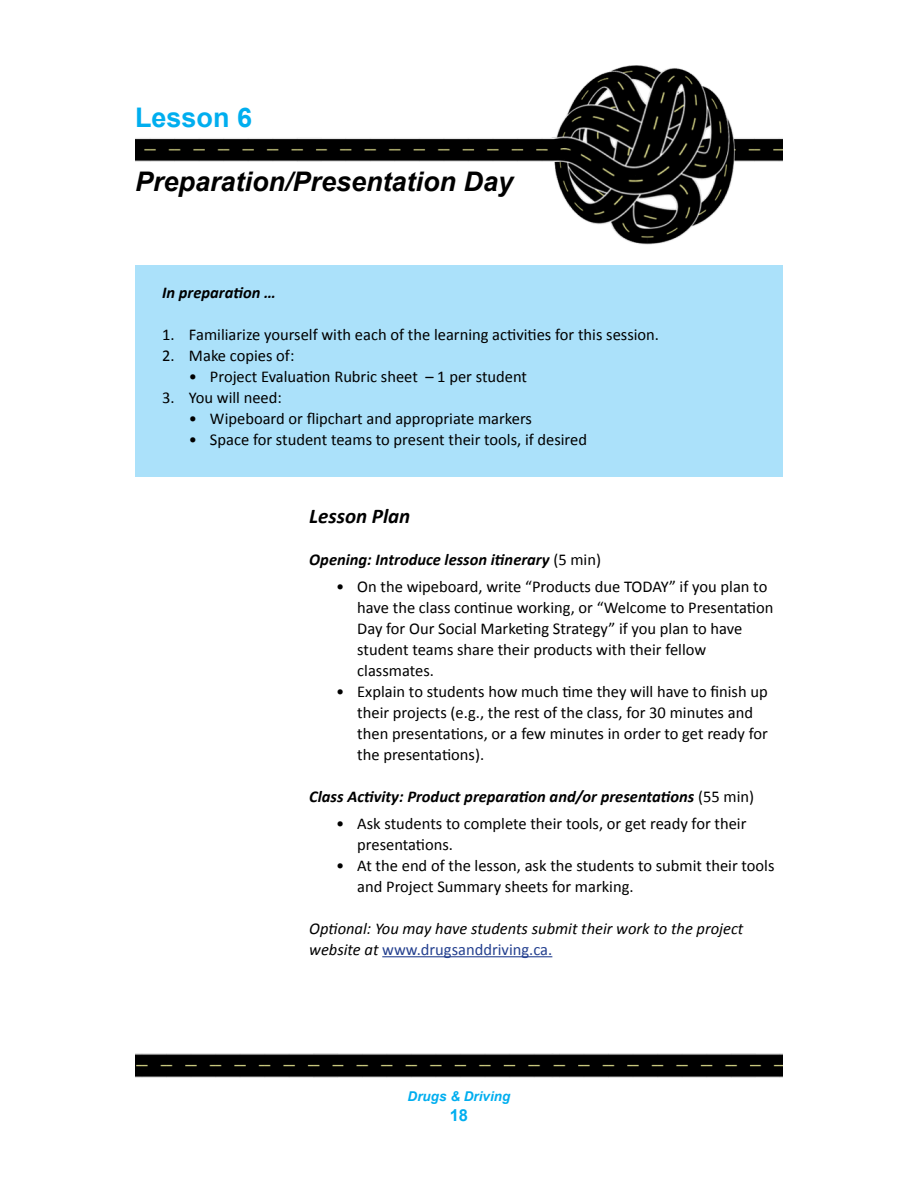
<style>
.page{position:relative;width:918px;height:1188px;background:#fff}
.page>*{position:absolute;margin:0;border:0;box-sizing:border-box;transform-origin:0 0}
.t1{font:italic 700 27px "Arial";color:#000}
.t2{font:700 27px "Arial";color:#00aeef}
.t3{font:italic 700 21px "Calibri";color:#000}
.t4{font:16.5px/21px "Calibri";color:#000}
.t5{font:italic 700 16.5px "Calibri";color:#000}
.t6{font:italic 16.5px/21px "Calibri";color:#000}
.t7{font:700 16.5px "Arial";color:#00aeef}
.t8{font:italic 700 13.5px "Arial";color:#00aeef}
.s1{font-weight:400;font-style:normal}
.s2{font-style:normal;color:#24408f}
</style>
<div class="page">
<img style="left:135px;top:1053px;width:648px;height:24px">
<hr style="left:382px;top:956px;width:170px;height:1px;background:#24408f">
<img style="left:135px;top:65px;width:648px;height:180px">
<div style="left:135px;top:265px;width:648px;height:212px;background:#abe1fa"></div>
<h1 class="t2" style="left:135px;top:99px;width:116px">Lesson 6</h1>
<h1 class="t1" style="left:135px;top:164px;width:380px">Preparation/Presentation Day</h1>
<p class="t5" style="left:162px;top:282px;width:115px">In preparation …</p>
<p class="t4" style="left:162px;top:323px;width:499px">1. Familiarize yourself with each of the learning activities for this session.</p>
<p class="t4" style="left:162px;top:344px;width:134px">2. Make copies of:</p>
<p class="t4" style="left:189px;top:365px;width:340px">• Project Evaluation Rubric sheet – 1 per student</p>
<p class="t4" style="left:162px;top:386px;width:121px">3. You will need:</p>
<p class="t4" style="left:189px;top:407px;width:345px">• Wipeboard or flipchart and appropriate markers</p>
<p class="t4" style="left:189px;top:428px;width:400px">• Space for student teams to present their tools, if desired</p>
<p class="t3" style="left:309px;top:503px;width:103px">Lesson Plan</p>
<p class="t5" style="left:309px;top:549px;width:293px">Opening: Introduce lesson itinerary <span class="s1">(5 min)</span></p>
<p class="t4" style="left:357px;top:575px;width:418px;text-indent:-21px">• On the wipeboard, write “Products due TODAY” if you plan to have the class continue working, or “Welcome to Presentation Day for Our Social Marketing Strategy” if you plan to have student teams share their products with their fellow classmates.</p>
<p class="t4" style="left:357px;top:680px;width:412px;text-indent:-21px">• Explain to students how much time they will have to finish up their projects (e.g., the rest of the class, for 30 minutes and then presentations, or a few minutes in order to get ready for the presentations).</p>
<p class="t5" style="left:309px;top:786px;width:446px">Class Activity: Product preparation and/or presentations <span class="s1">(55 min)</span></p>
<p class="t4" style="left:357px;top:812px;width:391px;text-indent:-21px">• Ask students to complete their tools, or get ready for their presentations.</p>
<p class="t4" style="left:357px;top:854px;width:419px;text-indent:-21px">• At the end of the lesson, ask the students to submit their tools and Project Summary sheets for marking.</p>
<p class="t6" style="left:309px;top:917px;width:436px">Optional: You may have students submit their work to the project website at <span class="s2">www.drugsanddriving.ca.</span></p>
<p class="t8" style="left:408px;top:1088px;width:104px">Drugs &amp; Driving</p>
<p class="t7" style="left:450px;top:1104px;width:10px">18</p>
</div>
